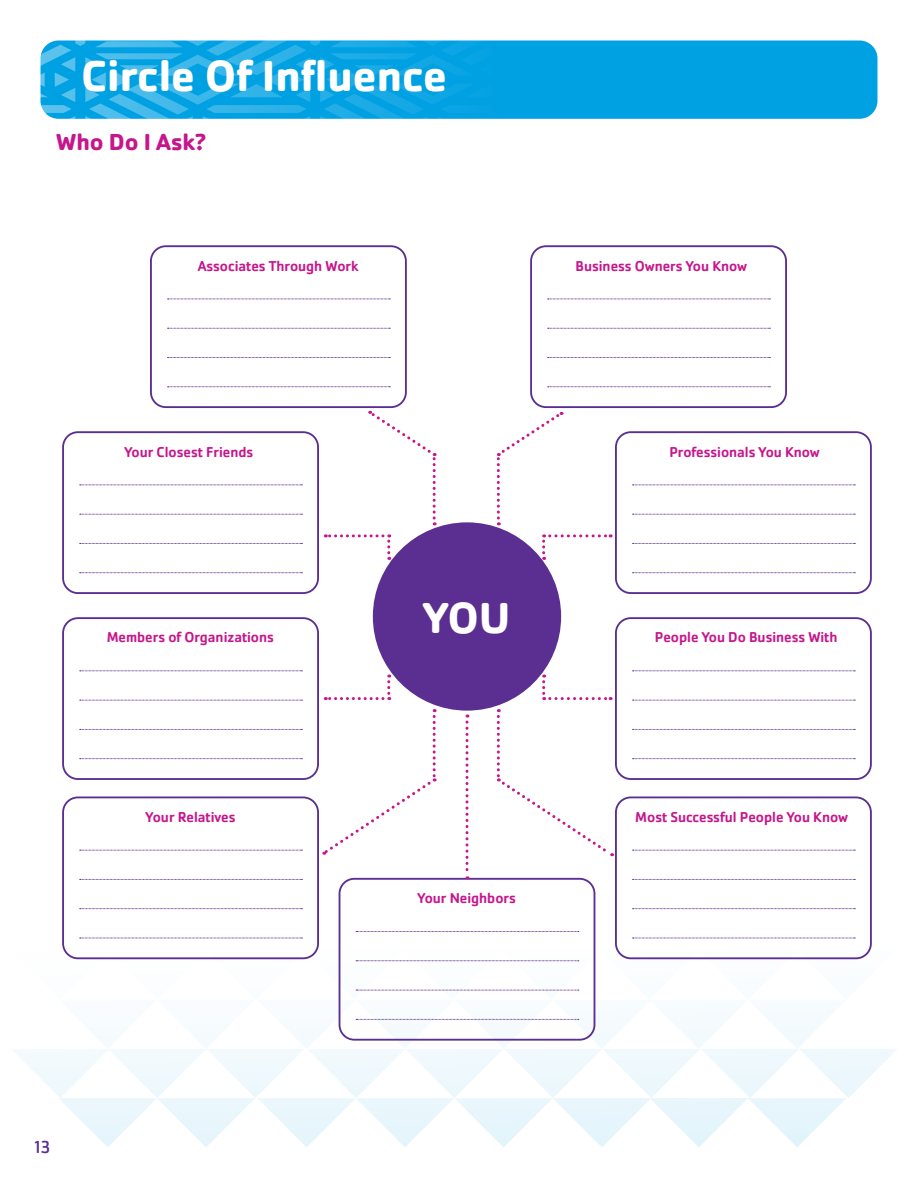
<style>
.page{position:relative;width:918px;height:1188px;background:#fff}
.page>*{position:absolute;margin:0;border:0;box-sizing:border-box;transform-origin:0 0}
.t1{font:700 45px "Cachet Pro";color:#fff}
.t2{font:700 24px "Cachet Pro";color:#c5168c}
.t3{font:18px "Cachet Pro";color:#5b2e91}
.t4{font:500 14.85px "Cachet Pro";color:#c5168c}
</style>
<div class="page">
<div style="left:40px;top:40px;width:838px;height:79px;background:#00a1e3;border-radius:18px"></div>
<div style="left:339px;top:878px;width:256px;height:163px;border:2px solid #5b2e91;border-radius:15px"></div>
<svg style="left:356px;top:931px;width:223px;height:1px"></svg>
<div style="left:62px;top:797px;width:257px;height:162px;border:2px solid #5b2e91;border-radius:15px"></div>
<svg style="left:80px;top:850px;width:222px;height:1px"></svg>
<svg style="left:80px;top:879px;width:222px;height:1px"></svg>
<svg style="left:80px;top:908px;width:222px;height:1px"></svg>
<svg style="left:80px;top:938px;width:222px;height:1px"></svg>
<div style="left:62px;top:617px;width:257px;height:163px;border:2px solid #5b2e91;border-radius:15px"></div>
<svg style="left:80px;top:671px;width:222px;height:1px"></svg>
<svg style="left:80px;top:700px;width:222px;height:1px"></svg>
<svg style="left:80px;top:729px;width:222px;height:1px"></svg>
<svg style="left:80px;top:758px;width:222px;height:1px"></svg>
<div style="left:62px;top:431px;width:257px;height:163px;border:2px solid #5b2e91;border-radius:15px"></div>
<svg style="left:80px;top:485px;width:222px;height:1px"></svg>
<svg style="left:80px;top:514px;width:222px;height:1px"></svg>
<svg style="left:80px;top:543px;width:222px;height:1px"></svg>
<svg style="left:80px;top:572px;width:222px;height:1px"></svg>
<div style="left:615px;top:797px;width:257px;height:162px;border:2px solid #5b2e91;border-radius:15px"></div>
<svg style="left:633px;top:850px;width:222px;height:1px"></svg>
<svg style="left:633px;top:879px;width:222px;height:1px"></svg>
<svg style="left:633px;top:908px;width:222px;height:1px"></svg>
<svg style="left:633px;top:938px;width:222px;height:1px"></svg>
<div style="left:615px;top:617px;width:257px;height:163px;border:2px solid #5b2e91;border-radius:15px"></div>
<svg style="left:633px;top:671px;width:222px;height:1px"></svg>
<svg style="left:633px;top:700px;width:222px;height:1px"></svg>
<svg style="left:633px;top:729px;width:222px;height:1px"></svg>
<svg style="left:633px;top:758px;width:222px;height:1px"></svg>
<div style="left:615px;top:431px;width:257px;height:163px;border:2px solid #5b2e91;border-radius:15px"></div>
<svg style="left:633px;top:485px;width:222px;height:1px"></svg>
<svg style="left:633px;top:514px;width:222px;height:1px"></svg>
<svg style="left:633px;top:543px;width:222px;height:1px"></svg>
<svg style="left:633px;top:572px;width:222px;height:1px"></svg>
<div style="left:530px;top:245px;width:257px;height:163px;border:2px solid #5b2e91;border-radius:15px"></div>
<svg style="left:548px;top:299px;width:222px;height:1px"></svg>
<svg style="left:548px;top:328px;width:222px;height:1px"></svg>
<svg style="left:548px;top:357px;width:222px;height:1px"></svg>
<svg style="left:548px;top:386px;width:222px;height:1px"></svg>
<div style="left:150px;top:245px;width:257px;height:163px;border:2px solid #5b2e91;border-radius:15px"></div>
<svg style="left:40px;top:40px;width:451px;height:275px"></svg>
<svg style="left:168px;top:328px;width:222px;height:1px"></svg>
<svg style="left:168px;top:357px;width:222px;height:1px"></svg>
<svg style="left:168px;top:386px;width:222px;height:1px"></svg>
<svg style="left:12px;top:950px;width:885px;height:197px"></svg>
<div style="left:373px;top:522px;width:188px;height:189px;background:#5b2e91;border-radius:50%"></div>
<svg style="left:466px;top:715px;width:3px;height:164px"></svg>
<svg style="left:322px;top:709px;width:114px;height:146px"></svg>
<svg style="left:497px;top:411px;width:66px;height:114px"></svg>
<svg style="left:325px;top:675px;width:65px;height:25px"></svg>
<svg style="left:497px;top:709px;width:116px;height:148px"></svg>
<svg style="left:542px;top:675px;width:69px;height:25px"></svg>
<svg style="left:368px;top:410px;width:68px;height:115px"></svg>
<svg style="left:325px;top:534px;width:65px;height:26px"></svg>
<svg style="left:542px;top:534px;width:69px;height:26px"></svg>
<p class="t1" style="left:81px;top:48px;width:368px">Circle Of Influence</p>
<p class="t2" style="left:56px;top:127px;width:151px">Who Do I Ask?</p>
<p class="t4" style="left:198px;top:257px;width:162px">Associates Through Work</p>
<p class="t4" style="left:575px;top:257px;width:173px">Business Owners You Know</p>
<p class="t4" style="left:124px;top:443px;width:130px">Your Closest Friends</p>
<p class="t4" style="left:107px;top:629px;width:169px">Members of Organizations</p>
<p class="t4" style="left:146px;top:808px;width:91px">Your Relatives</p>
<p class="t3" style="left:35px;top:1136px;width:17px">13</p>
<p class="t1" style="left:423px;top:590px;width:89px">YOU</p>
<p class="t4" style="left:418px;top:890px;width:100px">Your Neighbors</p>
<p class="t4" style="left:669px;top:443px;width:152px">Professionals You Know</p>
<p class="t4" style="left:655px;top:629px;width:184px">People You Do Business With</p>
<p class="t4" style="left:635px;top:808px;width:214px">Most Successful People You Know</p>
</div>
